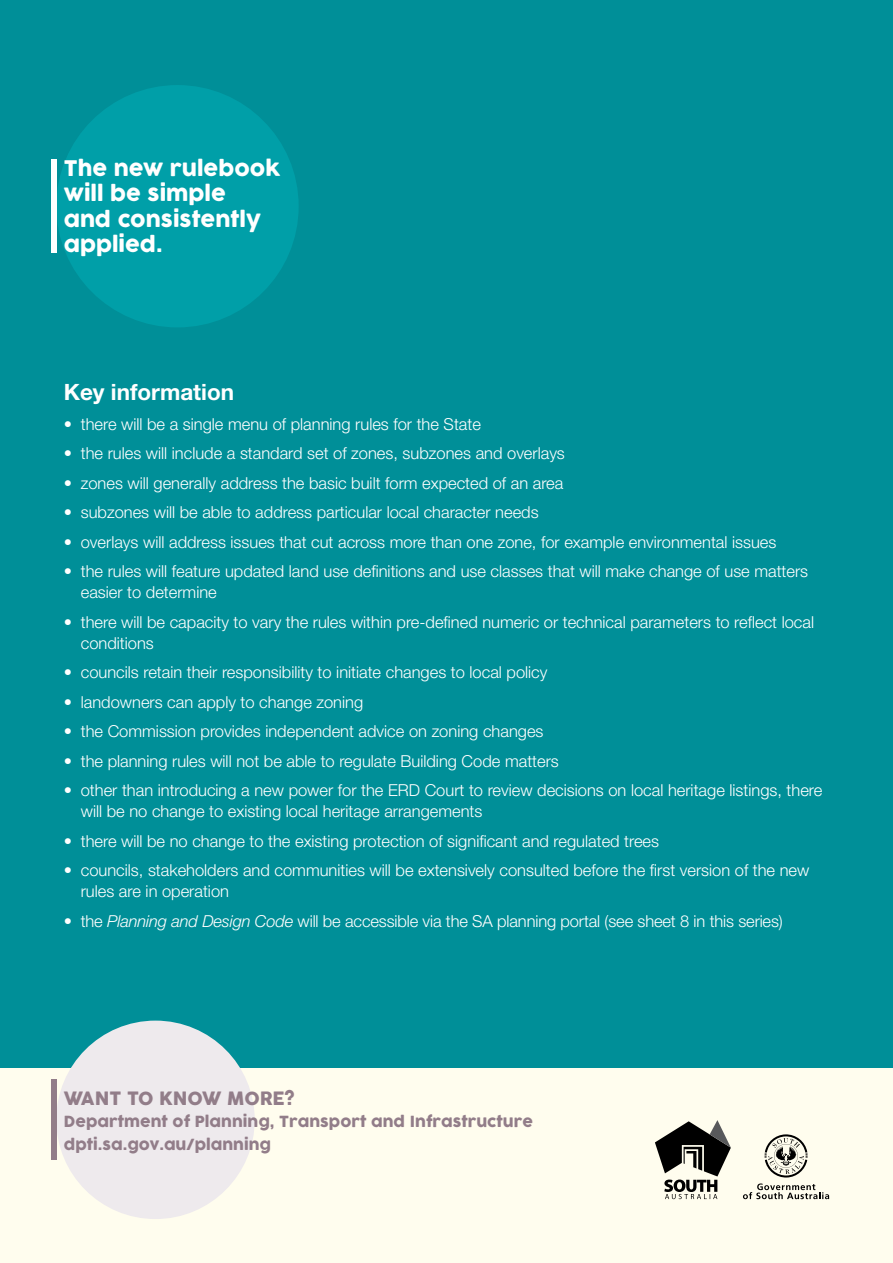
<style>
.page{position:relative;width:893px;height:1263px;background:#fffdee}
.page>*{position:absolute;margin:0;border:0;box-sizing:border-box;transform-origin:0 0}
.Heading_2_reversed{font:700 22.5px "Helvetica Neue";color:#fff}
.Quotes_white{font:21px/25.2px "COCOGOOSE";color:#fff}
.t1{font:18px "COCOGOOSE";color:#927d89}
.t2{font:300 16.5px/21px "Helvetica Neue";color:#fff}
.t3{font:15px/23.1px "COCOGOOSE";color:#927d89}
.s1{font-style:italic}
</style>
<div class="page">
<div style="left:0;top:0;width:893px;height:1067px;background:#008f98"></div>
<div style="left:56px;top:1020px;width:199px;height:199px;background:#eeeaed;border-radius:50%"></div>
<div style="left:51px;top:1079px;width:5px;height:81px;background:#927d89"></div>
<div style="left:56px;top:85px;width:243px;height:242px;background:#009fa8;border-radius:50%"></div>
<div style="left:51px;top:159px;width:5px;height:94px;background:#fff"></div>
<svg style="left:655px;top:1120px;width:76px;height:79px"></svg>
<svg style="left:743px;top:1134px;width:86px;height:65px"></svg>
<p class="Quotes_white" style="left:64px;top:156px;width:218px">The new rulebook will be simple<br>and consistently applied.</p>
<p class="Heading_2_reversed" style="left:64px;top:378px;width:172px">Key information</p>
<p class="t2" style="left:64px;top:413px;width:419px">• there will be a single menu of planning rules for the State</p>
<p class="t2" style="left:64px;top:443px;width:503px">• the rules will include a standard set of zones, subzones and overlays</p>
<p class="t2" style="left:64px;top:472px;width:501px">• zones will generally address the basic built form expected of an area</p>
<p class="t2" style="left:64px;top:502px;width:476px">• subzones will be able to address particular local character needs</p>
<p class="t2" style="left:64px;top:531px;width:714px">• overlays will address issues that cut across more than one zone, for example environmental issues</p>
<p class="t2" style="left:81px;top:561px;width:729px;text-indent:-17px">• the rules will feature updated land use definitions and use classes that will make change of use matters easier to determine</p>
<p class="t2" style="left:81px;top:611px;width:735px;text-indent:-17px">• there will be capacity to vary the rules within pre-defined numeric or technical parameters to reflect local conditions</p>
<p class="t2" style="left:64px;top:662px;width:485px">• councils retain their responsibility to initiate changes to local policy</p>
<p class="t2" style="left:64px;top:691px;width:301px">• landowners can apply to change zoning</p>
<p class="t2" style="left:64px;top:721px;width:481px">• the Commission provides independent advice on zoning changes</p>
<p class="t2" style="left:64px;top:750px;width:497px">• the planning rules will not be able to regulate Building Code matters</p>
<p class="t2" style="left:81px;top:780px;width:743px;text-indent:-17px">• other than introducing a new power for the ERD Court to review decisions on local heritage listings, there will be no change to existing local heritage arrangements</p>
<p class="t2" style="left:64px;top:830px;width:597px">• there will be no change to the existing protection of significant and regulated trees</p>
<p class="t2" style="left:81px;top:860px;width:730px;text-indent:-17px">• councils, stakeholders and communities will be extensively consulted before the first version of the new rules are in operation</p>
<p class="t2" style="left:64px;top:910px;width:721px">• the <span class="s1">Planning and Design Code</span> will be accessible via the SA planning portal (see sheet 8 in this series)</p>
<p class="t1" style="left:64px;top:1085px;width:233px">WANT TO KNOW MORE?</p>
<p class="t3" style="left:64px;top:1110px;width:471px">Department of Planning, Transport and Infrastructure dpti.sa.gov.au/planning</p>
</div>
